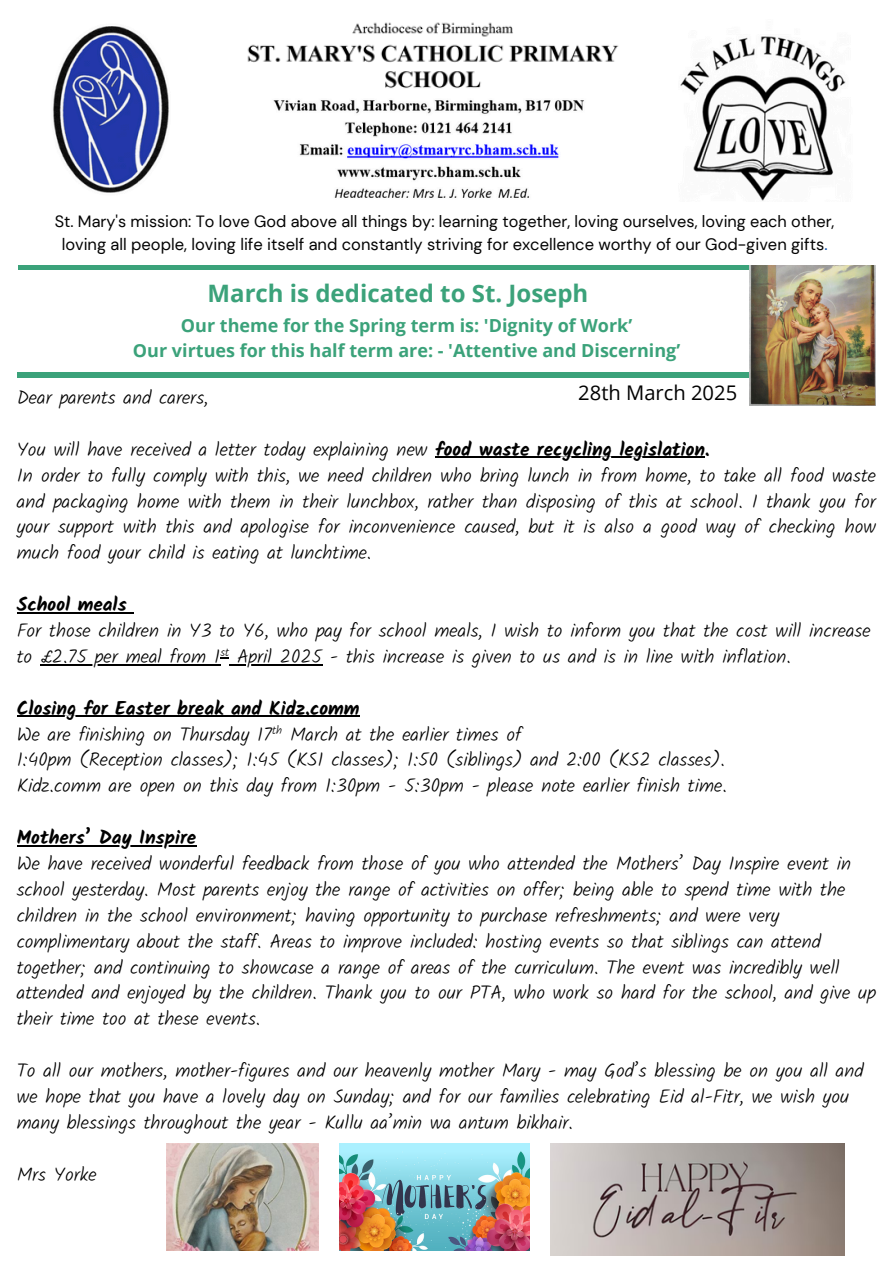
<style>
.page{position:relative;width:894px;height:1264px;background:#fff}
.page>*{position:absolute;margin:0;border:0;box-sizing:border-box;transform-origin:0 0}
.t1{font:700 24px "Open Sans";color:#3ba27a}
.t2{font:20.25px "Open Sans";color:#000}
.t3{font:300 19.2px/25.8px "Kalam";color:#000}
.t4{font:700 19.2px "Kalam";color:#000}
.t5{font:700 18px/24.8px "Open Sans";color:#3ba27a;text-align:center}
.t6{font:16.5px "DM Sans";color:#030303}
.t7{font:16.35px "DM Sans";color:#030303}
.t8{font:300 11.55px "Kalam";color:#000}
.s1{color:#004aad}
.s2{font-weight:700}
</style>
<div class="page">
<img style="left:53px;top:26px;width:116px;height:167px">
<img style="left:680px;top:36px;width:166px;height:165px">
<img style="left:247px;top:22px;width:372px;height:66px">
<img style="left:273px;top:100px;width:311px;height:98px">
<hr style="left:435px;top:457px;width:270px;height:1px;background:#000">
<hr style="left:17px;top:612px;width:110px;height:1px;background:#000">
<hr style="left:40px;top:664px;width:180px;height:1px;background:#000">
<hr style="left:229px;top:664px;width:93px;height:1px;background:#000">
<hr style="left:17px;top:715px;width:342px;height:2px;background:#000">
<hr style="left:17px;top:845px;width:179px;height:1px;background:#000">
<div style="left:19px;top:265px;width:856px;height:5px;background:#3ba27a"></div>
<hr style="left:17px;top:373px;width:854px;height:4px;background:#3ba27a">
<img style="left:749px;top:265px;width:126px;height:140px">
<img style="left:550px;top:1143px;width:294px;height:112px">
<img style="left:339px;top:1143px;width:190px;height:107px">
<img style="left:166px;top:1143px;width:152px;height:107px">
<h2 class="t7" style="left:55px;top:210px;width:781px">St. Mary's mission: To love God above all things by: learning together, loving ourselves, loving each other,</h2>
<h2 class="t6" style="left:62px;top:234px;width:767px">loving all people, loving life itself and constantly striving for excellence worthy of our God-given gifts<span class="s1">.</span></h2>
<h2 class="t1" style="left:207px;top:276px;width:382px">March is dedicated to St. Joseph</h2>
<h2 class="t5" style="left:133px;top:312px;width:548px">Our theme for the Spring term is: 'Dignity of Work’<br>Our virtues for this half term are: - 'Attentive and Discerning’</h2>
<p class="t2" style="left:578px;top:378px;width:160px">28th March 2025</p>
<p class="t3" style="left:17px;top:384px;width:193px">Dear parents and carers,</p>
<p class="t3" style="left:17px;top:436px;width:694px">You will have received a letter today explaining new <span class="s2">food waste recycling legislation.</span></p>
<p class="t3" style="left:17px;top:462px;width:860px;text-align:justify">In order to fully comply with this, we need children who bring lunch in from home, to take all food waste and packaging home with them in their lunchbox, rather than disposing of this at school. I thank you for your support with this and apologise for inconvenience caused, but it is also a good way of checking how much food your child is eating at lunchtime.</p>
<p class="t4" style="left:17px;top:593px;width:111px">School meals</p>
<p class="t3" style="left:17px;top:617px;width:855px">For those children in Y3 to Y6, who pay for school meals, I wish to inform you that the cost will increase to £2.75 per meal from 1</p>
<p class="t3" style="left:237px;top:643px;width:555px">April 2025 - this increase is given to us and is in line with inflation.</p>
<p class="t8" style="left:220px;top:645px;width:10px">st</p>
<p class="t3" style="left:17px;top:695px;width:506px"><span class="s2">Closing for Easter break and Kidz.comm<br></span>We are finishing on Thursday 17 March at the earlier times of</p>
<p class="t8" style="left:272px;top:723px;width:12px">th</p>
<p class="t3" style="left:17px;top:747px;width:711px">1:40pm (Reception classes); 1:45 (KS1 classes); 1:50 (siblings) and 2:00 (KS2 classes).<br>Kidz.comm are open on this day from 1:30pm - 5:30pm - please note earlier finish time.</p>
<p class="t3" style="left:17px;top:824px;width:860px"><span class="s2">Mothers’ Day Inspire<br></span>We have received wonderful feedback from those of you who attended the Mothers’ Day Inspire event in school yesterday. Most parents enjoy the range of activities on offer; being able to spend time with the children in the school environment; having opportunity to purchase refreshments; and were very complimentary about the staff. Areas to improve included: hosting events so that siblings can attend together; and continuing to showcase a range of areas of the curriculum. The event was incredibly well attended and enjoyed by the children. Thank you to our PTA, who work so hard for the school, and give up their time too at these events.</p>
<h1 class="t3" style="left:17px;top:1057px;width:848px">To all our mothers, mother-figures and our heavenly mother Mary - may God’s blessing be on you all and we hope that you have a lovely day on Sunday; and for our families celebrating Eid al-Fitr, we wish you many blessings throughout the year - Kullu aa’min wa antum bikhair.</h1>
<h3 class="t3" style="left:17px;top:1161px;width:82px">Mrs Yorke</h3>
</div>
